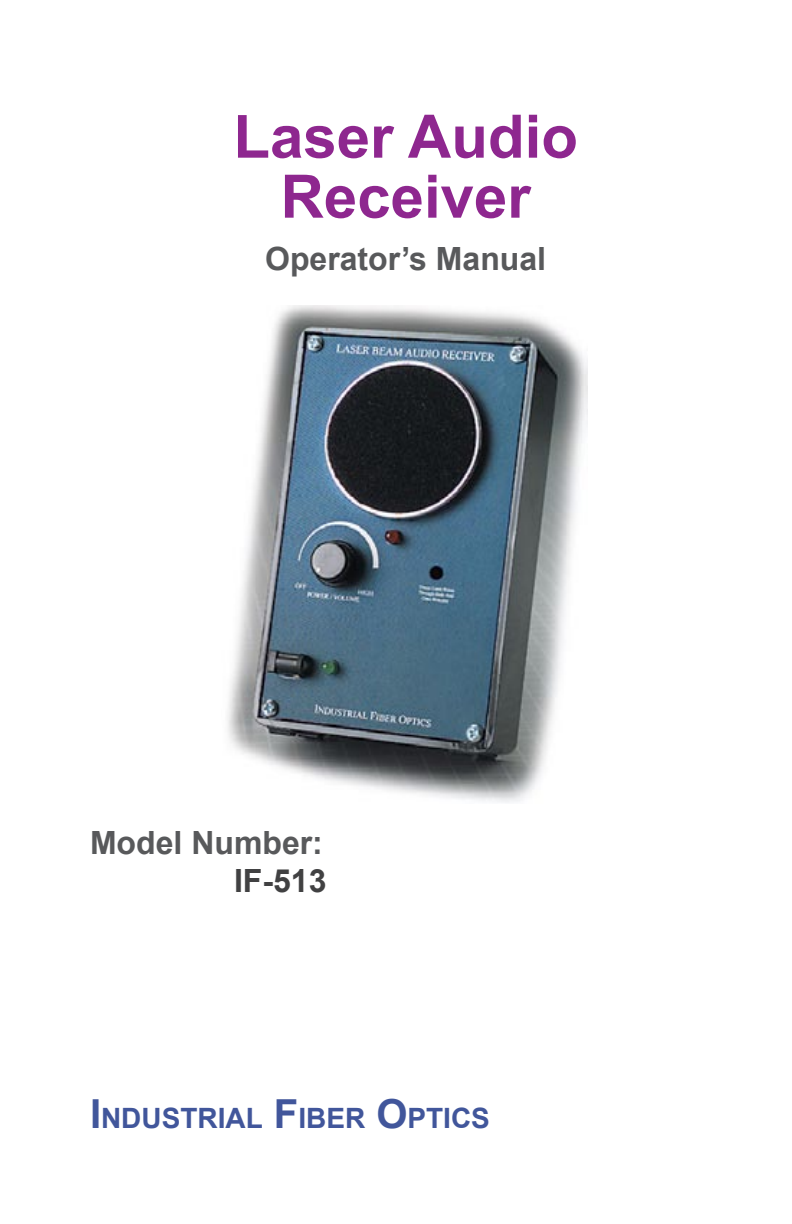
<style>
.page{position:relative;width:792px;height:1224px;background:#fff}
.page>*{position:absolute;margin:0;border:0;box-sizing:border-box;transform-origin:0 0}
.t1{font:700 60px/60px "Arial";color:#8e278f;text-align:center}
.t2{font:700 32px "Arial";color:#58595b}
.t3{font:700 32px "Arial";color:#414142}
.t4{font:700 28px "Arial";color:#41569b}
.s1{font-size:40px}
</style>
<div class="page">
<img style="left:227px;top:305px;width:361px;height:498px">
<h1 class="t1" style="left:233px;top:109px;width:346px">Laser Audio<br>Receiver</h1>
<p class="t2" style="left:265px;top:238px;width:282px">Operator’s Manual</p>
<p class="t2" style="left:90px;top:821px;width:234px">Model Number:</p>
<p class="t3" style="left:234px;top:860px;width:94px">IF-513</p>
<p class="t4" style="left:90px;top:1100px;width:402px"><span class="s1">I</span>NDUSTRIAL <span class="s1">F</span>IBER <span class="s1">O</span>PTICS</p>
</div>
